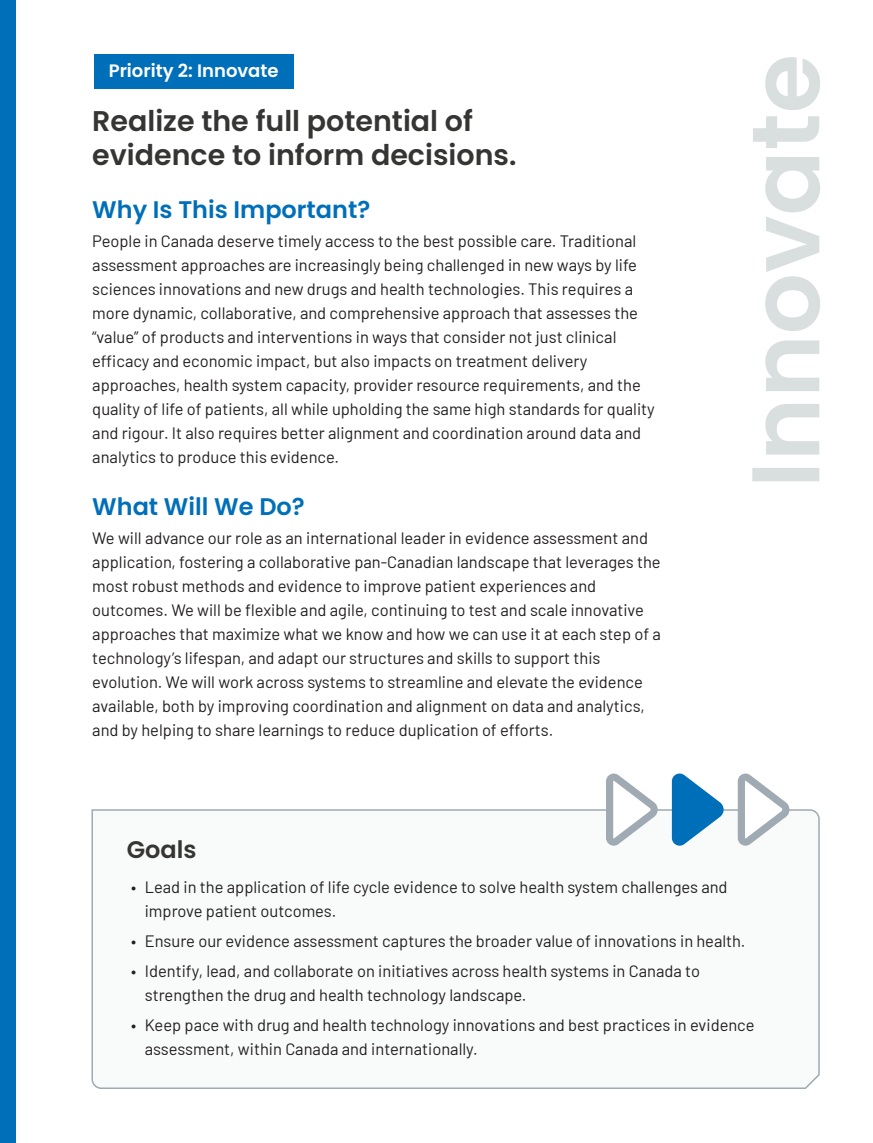
<style>
.page{position:relative;width:873px;height:1143px;background:#fff}
.page>*{position:absolute;margin:0;border:0;box-sizing:border-box;transform-origin:0 0}
.t1{font:600 28.5px/34.2px "Poppins";color:#353534}
.t2{font:600 24px "Poppins";color:#006fb9}
.t3{font:600 24px "Poppins";color:#353534}
.t4{font:600 18px "Poppins";color:#fff}
.t5{font:16.5px/24px "Barlow";color:#231f20}
</style>
<div class="page">
<div style="left:0;top:0;width:16px;height:1143px;background:#006fb9"></div>
<svg style="left:752px;top:57px;width:68px;height:424px"></svg>
<div style="left:94px;top:54px;width:200px;height:34px;background:#006fb9"></div>
<svg style="left:91px;top:809px;width:729px;height:280px"></svg>
<svg style="left:672px;top:774px;width:53px;height:72px"></svg>
<svg style="left:606px;top:774px;width:53px;height:72px"></svg>
<svg style="left:738px;top:774px;width:51px;height:72px"></svg>
<p class="t4" style="left:109px;top:61px;width:171px">Priority 2: Innovate</p>
<h1 class="t1" style="left:92px;top:104px;width:426px">Realize the full potential of evidence to inform decisions.</h1>
<h2 class="t2" style="left:92px;top:196px;width:280px">Why Is This Important?</h2>
<p class="t5" style="left:92px;top:227px;width:564px">People in Canada deserve timely access to the best possible care. Traditional assessment approaches are increasingly being challenged in new ways by life sciences innovations and new drugs and health technologies. This requires a more dynamic, collaborative, and comprehensive approach that assesses the “value” of products and interventions in ways that consider not just clinical efficacy and economic impact, but also impacts on treatment delivery approaches, health system capacity, provider resource requirements, and the quality of life of patients, all while upholding the same high standards for quality and rigour. It also requires better alignment and coordination around data and analytics to produce this evidence.</p>
<h2 class="t2" style="left:92px;top:493px;width:214px">What Will We Do?</h2>
<p class="t5" style="left:92px;top:525px;width:570px">We will advance our role as an international leader in evidence assessment and application, fostering a collaborative pan-Canadian landscape that leverages the most robust methods and evidence to improve patient experiences and outcomes. We will be flexible and agile, continuing to test and scale innovative approaches that maximize what we know and how we can use it at each step of a technology’s lifespan, and adapt our structures and skills to support this evolution. We will work across systems to streamline and elevate the evidence available, both by improving coordination and alignment on data and analytics, and by helping to share learnings to reduce duplication of efforts.</p>
<h2 class="t3" style="left:127px;top:835px;width:71px">Goals</h2>
<p class="t5" style="left:145px;top:874px;width:584px;text-indent:-13px">• Lead in the application of life cycle evidence to solve health system challenges and improve patient outcomes.</p>
<p class="t5" style="left:131px;top:928px;width:616px">• Ensure our evidence assessment captures the broader value of innovations in health.</p>
<p class="t5" style="left:145px;top:958px;width:557px;text-indent:-13px">• Identify, lead, and collaborate on initiatives across health systems in Canada to strengthen the drug and health technology landscape.</p>
<p class="t5" style="left:145px;top:1012px;width:611px;text-indent:-13px">• Keep pace with drug and health technology innovations and best practices in evidence assessment, within Canada and internationally.</p>
</div>
